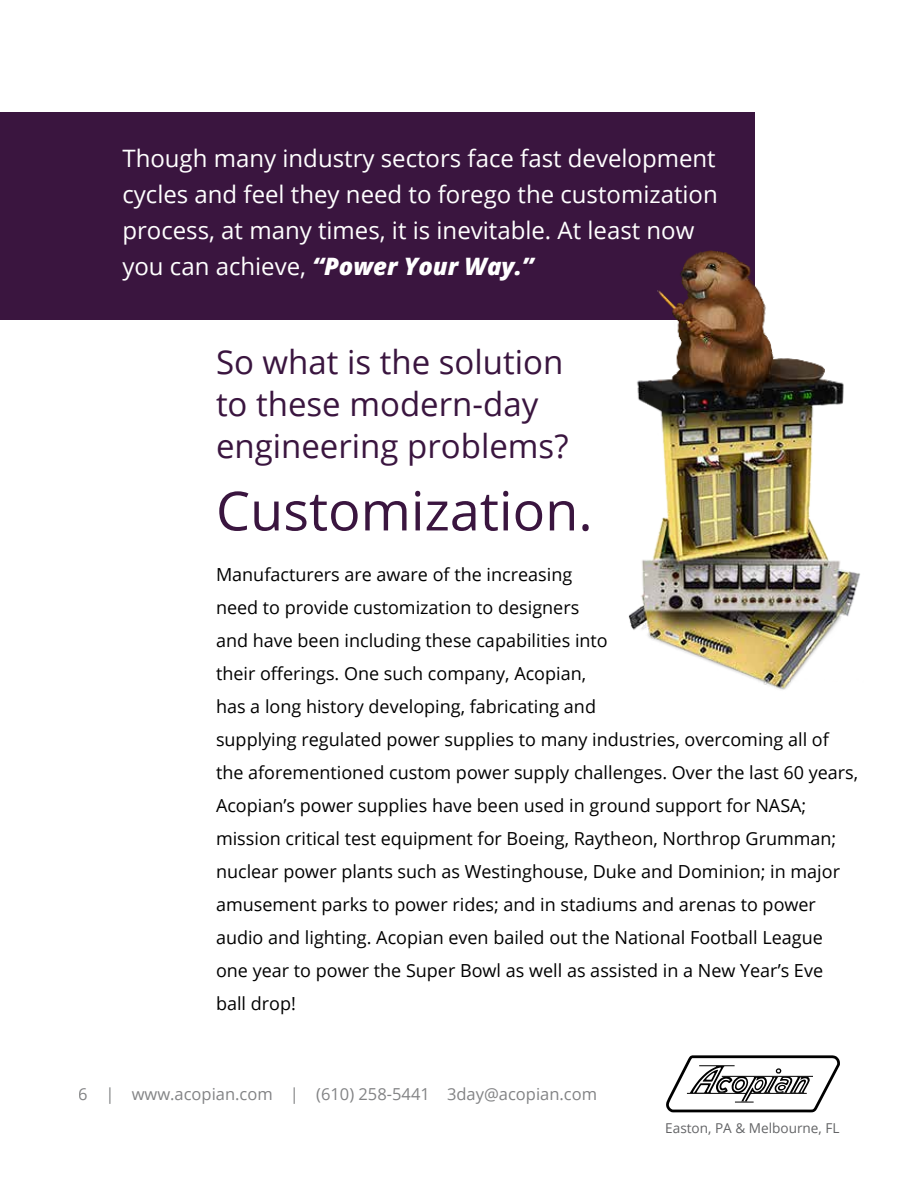
<style>
.page{position:relative;width:918px;height:1188px;background:#fff}
.page>*{position:absolute;margin:0;border:0;box-sizing:border-box;transform-origin:0 0}
.t1{font:54px "Open Sans";color:#3a153f}
.t2{font:33px/42px "Open Sans";color:#3a153f}
.t3{font:24px/36px "Open Sans";color:#fff}
.t4{font:18px/33px "Open Sans";color:#000}
.t5{font:16.5px "Open Sans";color:#636466}
.t6{font:13.65px "Open Sans";color:#636466}
.s1{font-weight:800;font-style:italic}
</style>
<div class="page">
<svg style="left:666px;top:1055px;width:174px;height:57px"></svg>
<div style="left:1px;top:113px;width:754px;height:207px;background:#3a153f"></div>
<img style="left:628px;top:250px;width:232px;height:440px">
<h3 class="t3" style="left:122px;top:140px;width:597px">Though many industry sectors face fast development cycles and feel they need to forego the customization process, at many times, it is inevitable. At least now you can achieve, <span class="s1">“Power Your Way.”</span></h3>
<h2 class="t2" style="left:216px;top:341px;width:354px">So what is the solution to these modern-day engineering problems?</h2>
<h1 class="t1" style="left:216px;top:474px;width:378px">Customization.</h1>
<p class="t4" style="left:216px;top:558px;width:644px">Manufacturers are aware of the increasing<br>need to provide customization to designers<br>and have been including these capabilities into<br>their offerings. One such company, Acopian,<br>has a long history developing, fabricating and<br>supplying regulated power supplies to many industries, overcoming all of the aforementioned custom power supply challenges. Over the last 60 years, Acopian’s power supplies have been used in ground support for NASA; mission critical test equipment for Boeing, Raytheon, Northrop Grumman; nuclear power plants such as Westinghouse, Duke and Dominion; in major amusement parks to power rides; and in stadiums and arenas to power audio and lighting. Acopian even bailed out the National Football League one year to power the Super Bowl as well as assisted in a New Year’s Eve<br>ball drop!</p>
<p class="t5" style="left:79px;top:1083px;width:520px">6 | www.acopian.com | (610) 258-5441 3day@acopian.com</p>
<p class="t6" style="left:665px;top:1118px;width:176px">Easton, PA &amp; Melbourne, FL</p>
</div>
